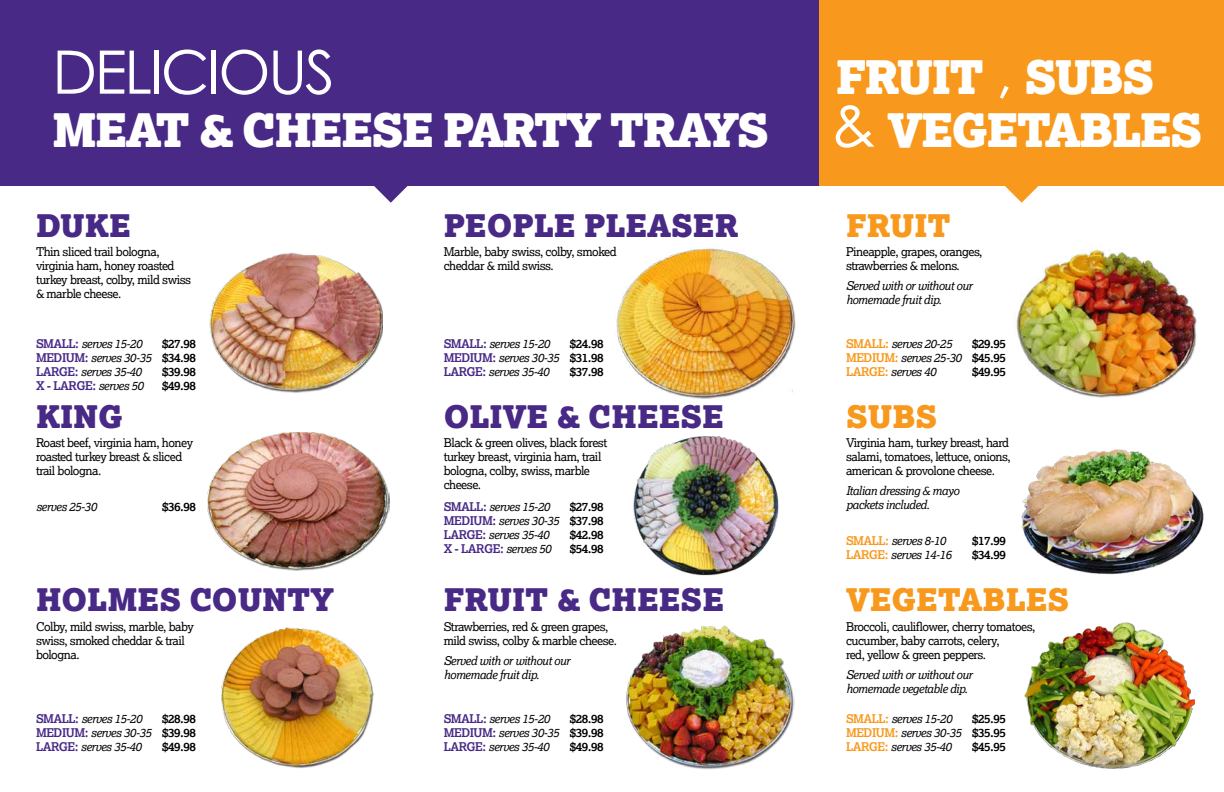
<style>
.page{position:relative;width:1224px;height:792px;background:#fff}
.page>*{position:absolute;margin:0;border:0;box-sizing:border-box;transform-origin:0 0}
.t1{font:60px "Century Gothic";letter-spacing:-.04em;color:#fff}
.t2{font:900 46px/53px "Lexia";letter-spacing:-.04em;color:#fff}
.t3{font:900 31px "Lexia";color:#482986}
.t4{font:900 31px "Lexia";color:#f8991d}
.t5{font:italic 12px/14px "Lexia";letter-spacing:-.04em;color:#000;text-align:justify}
.t6{font:12px/14px "Lexia";letter-spacing:-.04em;color:#000}
.t7{font:700 12px "Lexia";letter-spacing:-.04em;color:#000}
.t8{font:700 12px "Lexia";letter-spacing:-.04em;color:#482986}
.s1{font-family:"Century Gothic";font-weight:400;font-size:60px}
.s2{font-weight:700;font-style:normal}
.s3{font-weight:700;font-style:normal;color:#482986}
.s4{font-weight:700;font-style:normal;color:#f8991d}
.s5{font-weight:400;font-style:italic;color:#000}
</style>
<div class="page">
<div style="left:0;top:0;width:825px;height:186px;background:#482986"></div>
<div style="left:819px;top:0;width:405px;height:186px;background:#f8991d"></div>
<svg style="left:374px;top:186px;width:34px;height:17px"></svg>
<svg style="left:1005px;top:186px;width:34px;height:17px"></svg>
<img style="left:209px;top:252px;width:173px;height:141px">
<img style="left:207px;top:432px;width:183px;height:138px">
<img style="left:221px;top:627px;width:153px;height:141px">
<img style="left:616px;top:248px;width:180px;height:151px">
<img style="left:633px;top:436px;width:146px;height:140px">
<img style="left:626px;top:626px;width:169px;height:143px">
<img style="left:1016px;top:249px;width:181px;height:149px">
<img style="left:1021px;top:449px;width:183px;height:126px">
<img style="left:1025px;top:622px;width:169px;height:146px">
<h1 class="t1" style="left:52px;top:30px;width:284px">DELICIOUS</h1>
<h2 class="t2" style="left:52px;top:102px;width:718px">MEAT &amp; CHEESE PARTY TRAYS</h2>
<h2 class="t2" style="left:830px;top:49px;width:373px">FRUIT <span class="s1">,</span> SUBS <span class="s1">&amp;</span> VEGETABLES</h2>
<h3 class="t3" style="left:36px;top:205px;width:96px">DUKE</h3>
<h3 class="t3" style="left:444px;top:205px;width:296px">PEOPLE PLEASER</h3>
<h3 class="t4" style="left:846px;top:205px;width:106px">FRUIT</h3>
<p class="t6" style="left:36px;top:245px;width:157px">Thin sliced trail bologna, virginia ham, honey roasted turkey breast, colby, mild swiss &amp; marble cheese.</p>
<p class="t5" style="left:36px;top:337px;width:162px;text-indent:126px"><span class="s2">$27.98<br></span><span class="s3">MEDIUM:</span> serves 30-35 <span class="s2">$34.98<br></span><span class="s3">LARGE:</span> serves 35-40</p>
<p class="t5" style="left:36px;top:337px;width:108px"><span class="s3">SMALL:</span> serves 15-20</p>
<p class="t7" style="left:162px;top:364px;width:35px">$39.98</p>
<p class="t6" style="left:444px;top:245px;width:174px">Marble, baby swiss, colby, smoked cheddar &amp; mild swiss.</p>
<p class="t5" style="left:444px;top:337px;width:162px;text-indent:126px"><span class="s2">$24.98<br></span><span class="s3">MEDIUM:</span> serves 30-35 <span class="s2">$31.98<br></span><span class="s3">LARGE:</span> serves 35-40</p>
<p class="t5" style="left:444px;top:337px;width:108px"><span class="s3">SMALL:</span> serves 15-20</p>
<p class="t7" style="left:570px;top:364px;width:35px">$37.98</p>
<p class="t6" style="left:846px;top:245px;width:138px">Pineapple, grapes, oranges, strawberries &amp; melons.</p>
<p class="t5" style="left:846px;top:279px;width:128px">Served with or without our homemade fruit dip.</p>
<p class="t5" style="left:846px;top:337px;width:108px"><span class="s4">SMALL:</span> serves 20-25</p>
<p class="t5" style="left:846px;top:337px;width:162px;text-indent:126px"><span class="s2">$29.95<br></span><span class="s4">MEDIUM:</span> serves 25-30 <span class="s2">$45.95<br></span><span class="s4">LARGE:</span> serves 40</p>
<p class="t7" style="left:972px;top:364px;width:35px">$49.95</p>
<p class="t8" style="left:36px;top:378px;width:109px">X - LARGE: <span class="s5">serves 50</span></p>
<p class="t7" style="left:162px;top:378px;width:35px">$49.98</p>
<h3 class="t3" style="left:36px;top:396px;width:88px">KING</h3>
<h3 class="t3" style="left:444px;top:396px;width:282px">OLIVE &amp; CHEESE</h3>
<h3 class="t4" style="left:846px;top:396px;width:93px">SUBS</h3>
<p class="t6" style="left:36px;top:436px;width:159px">Roast beef, virginia ham, honey roasted turkey breast &amp; sliced trail bologna.</p>
<p class="t5" style="left:36px;top:500px;width:62px">serves 25-30</p>
<p class="t7" style="left:162px;top:499px;width:35px">$36.98</p>
<p class="t6" style="left:444px;top:436px;width:165px">Black &amp; green olives, black forest turkey breast, virginia ham, trail bologna, colby, swiss, marble cheese.</p>
<p class="t5" style="left:444px;top:500px;width:108px"><span class="s3">SMALL:</span> serves 15-20</p>
<p class="t5" style="left:444px;top:500px;width:162px;text-indent:126px"><span class="s2">$27.98<br></span><span class="s3">MEDIUM:</span> serves 30-35 <span class="s2">$37.98<br></span><span class="s3">LARGE:</span> serves 35-40</p>
<p class="t7" style="left:570px;top:527px;width:35px">$42.98</p>
<p class="t8" style="left:444px;top:541px;width:109px">X - LARGE: <span class="s5">serves 50</span></p>
<p class="t7" style="left:570px;top:541px;width:35px">$54.98</p>
<p class="t6" style="left:846px;top:436px;width:166px">Virginia ham, turkey breast, hard salami, tomatoes, lettuce, onions, american &amp; provolone cheese.</p>
<p class="t5" style="left:846px;top:484px;width:115px">Italian dressing &amp; mayo packets included.</p>
<p class="t5" style="left:846px;top:534px;width:102px"><span class="s4">SMALL:</span> serves 8-10</p>
<p class="t7" style="left:972px;top:533px;width:35px">$17.99</p>
<p class="t5" style="left:846px;top:548px;width:107px"><span class="s4">LARGE:</span> serves 14-16</p>
<p class="t7" style="left:972px;top:547px;width:35px">$34.99</p>
<h3 class="t3" style="left:36px;top:579px;width:299px">HOLMES COUNTY</h3>
<h3 class="t3" style="left:444px;top:579px;width:282px">FRUIT &amp; CHEESE</h3>
<h3 class="t4" style="left:846px;top:579px;width:225px">VEGETABLES</h3>
<p class="t6" style="left:36px;top:619px;width:159px">Colby, mild swiss, marble, baby swiss, smoked cheddar &amp; trail bologna.</p>
<p class="t5" style="left:36px;top:711px;width:162px;text-indent:126px"><span class="s2">$28.98<br></span><span class="s3">MEDIUM:</span> serves 30-35 <span class="s2">$39.98<br></span><span class="s3">LARGE:</span> serves 35-40</p>
<p class="t5" style="left:36px;top:711px;width:108px"><span class="s3">SMALL:</span> serves 15-20</p>
<p class="t7" style="left:162px;top:739px;width:35px">$49.98</p>
<p class="t6" style="left:444px;top:619px;width:175px">Strawberries, red &amp; green grapes, mild swiss, colby &amp; marble cheese.</p>
<p class="t5" style="left:444px;top:653px;width:128px">Served with or without our homemade fruit dip.</p>
<p class="t5" style="left:444px;top:711px;width:108px"><span class="s3">SMALL:</span> serves 15-20</p>
<p class="t5" style="left:444px;top:711px;width:162px;text-indent:126px"><span class="s2">$28.98<br></span><span class="s3">MEDIUM:</span> serves 30-35 <span class="s2">$39.98<br></span><span class="s3">LARGE:</span> serves 35-40</p>
<p class="t7" style="left:570px;top:739px;width:35px">$49.98</p>
<p class="t6" style="left:846px;top:619px;width:191px">Broccoli, cauliflower, cherry tomatoes, cucumber, baby carrots, celery,<br>red, yellow &amp; green peppers.</p>
<p class="t5" style="left:846px;top:667px;width:128px">Served with or without our homemade vegetable dip.</p>
<p class="t5" style="left:846px;top:711px;width:108px"><span class="s4">SMALL:</span> serves 15-20</p>
<p class="t5" style="left:846px;top:711px;width:162px;text-indent:126px"><span class="s2">$25.95<br></span><span class="s4">MEDIUM:</span> serves 30-35 <span class="s2">$35.95<br></span><span class="s4">LARGE:</span> serves 35-40</p>
<p class="t7" style="left:972px;top:739px;width:35px">$45.95</p>
</div>
